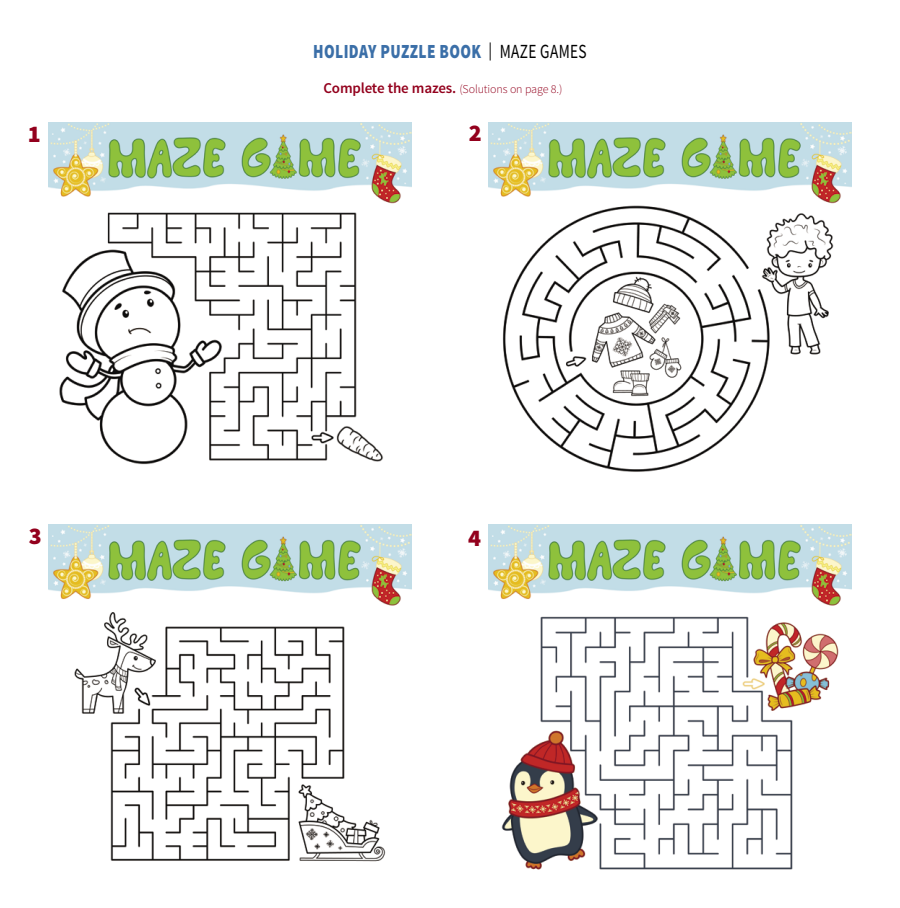
<style>
.page{position:relative;width:900px;height:908px;background:#fff}
.page>*{position:absolute;margin:0;border:0;box-sizing:border-box;transform-origin:0 0}
.t1{font:900 24px "Source Sans Pro";color:#93001d}
.t2{font:900 20px "Source Sans Pro";letter-spacing:.025em;color:#3b6fa8;scale:.77 1}
.t3{font:300 12px "Source Sans Pro";letter-spacing:-.01em;color:#93001d}
.s1{font-weight:400;font-size:18px;color:#000}
.s2{font-weight:400;color:#000}
.s3{font-weight:600;font-size:15px}
</style>
<div class="page">
<img style="left:49px;top:122px;width:362px;height:343px">
<img style="left:48px;top:524px;width:364px;height:338px">
<img style="left:489px;top:122px;width:362px;height:350px">
<img style="left:488px;top:524px;width:364px;height:346px">
<div style="left:360px;top:230px;width:51px;height:51px;background:#fff"></div>
<div style="left:760px;top:399px;width:79px;height:78px;background:#fff"></div>
<div style="left:348px;top:631px;width:80px;height:78px;background:#fff"></div>
<div style="left:795px;top:756px;width:79px;height:78px;background:#fff"></div>
<h2 class="t2" style="left:313px;top:39px;width:357px">HOLIDAY PUZZLE BOOK <span class="s1">|</span> <span class="s2">MAZE GAMES</span></h2>
<p class="t3" style="left:323px;top:82px;width:240px"><span class="s3">Complete the mazes.</span> (Solutions on page 8.)</p>
<h1 class="t1" style="left:28px;top:119px;width:14px">1</h1>
<h1 class="t1" style="left:469px;top:117px;width:14px">2</h1>
<h1 class="t1" style="left:29px;top:520px;width:14px">3</h1>
<h1 class="t1" style="left:468px;top:522px;width:14px">4</h1>
</div>
